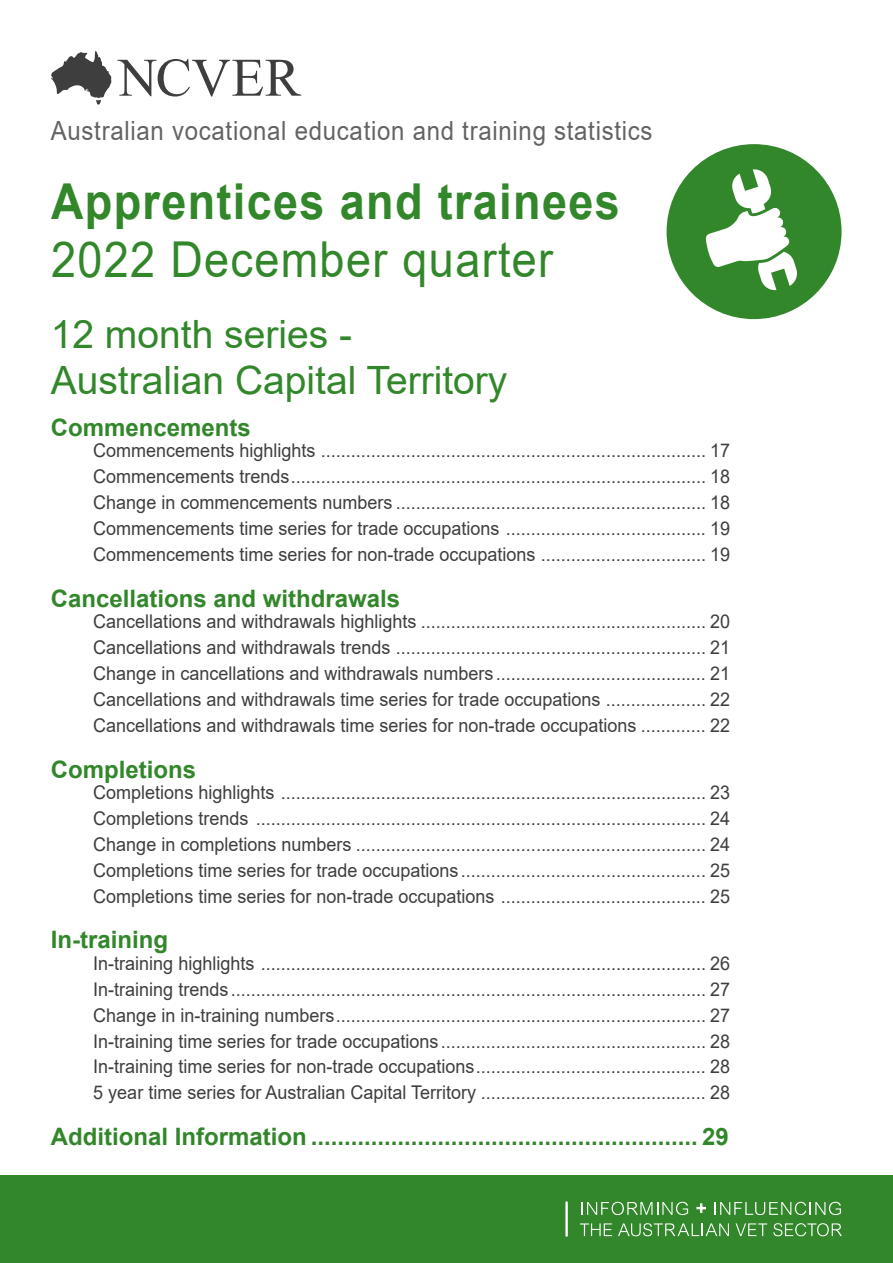
<style>
.page{position:relative;width:893px;height:1263px;background:#fff}
.page>*{position:absolute;margin:0;border:0;box-sizing:border-box;transform-origin:0 0}
.t1{font:700 49.5px "Arial";letter-spacing:.03em;color:#32872a;scale:.91 1}
.t2{font:49.5px "Arial";letter-spacing:.03em;color:#32872a;scale:.91 1}
.t3{font:39px/46.8px "Arial";color:#32872a}
.t4{font:26.4px "Arial";letter-spacing:.03em;color:#636366;scale:.91 1}
.t5{font:700 24px "Arial";color:#32872a}
.t6{font:18.9px "Arial";color:#3e3e3f;scale:.95 1}
</style>
<div class="page">
<div style="left:667px;top:144px;width:174px;height:175px;background:#32872a;border-radius:50%"></div>
<svg style="left:706px;top:169px;width:91px;height:122px"></svg>
<svg style="left:51px;top:51px;width:250px;height:54px"></svg>
<div style="left:0;top:1175px;width:893px;height:88px;background:#32872a"></div>
<svg style="left:581px;top:1202px;width:107px;height:13px"></svg>
<svg style="left:696px;top:1203px;width:10px;height:10px"></svg>
<svg style="left:715px;top:1202px;width:126px;height:13px"></svg>
<svg style="left:580px;top:1223px;width:32px;height:13px"></svg>
<svg style="left:618px;top:1223px;width:111px;height:13px"></svg>
<svg style="left:735px;top:1223px;width:32px;height:13px"></svg>
<svg style="left:773px;top:1223px;width:69px;height:13px"></svg>
<hr style="left:565px;top:1201px;width:3px;height:36px;background:#fff">
<p class="t4" style="left:51px;top:113px;width:663px">Australian vocational education and training statistics</p>
<p class="t1" style="left:51px;top:166px;width:626px">Apprentices and trainees</p>
<p class="t2" style="left:51px;top:226px;width:553px">2022 December quarter</p>
<p class="t3" style="left:51px;top:310px;width:458px">12 month series -<br>Australian Capital Territory</p>
<p class="t5" style="left:51px;top:410px;width:202px">Commencements</p>
<p class="t6" style="left:93px;top:438px;width:672px">Commencements highlights ............................................................................. 17</p>
<p class="t6" style="left:93px;top:464px;width:672px">Commencements trends................................................................................... 18</p>
<p class="t6" style="left:93px;top:489px;width:672px">Change in commencements numbers .............................................................. 18</p>
<p class="t6" style="left:93px;top:515px;width:672px">Commencements time series for trade occupations ........................................ 19</p>
<p class="t6" style="left:93px;top:541px;width:672px">Commencements time series for non-trade occupations ................................. 19</p>
<p class="t5" style="left:51px;top:581px;width:351px">Cancellations and withdrawals</p>
<p class="t6" style="left:93px;top:609px;width:672px">Cancellations and withdrawals highlights ......................................................... 20</p>
<p class="t6" style="left:93px;top:634px;width:672px">Cancellations and withdrawals trends .............................................................. 21</p>
<p class="t6" style="left:93px;top:660px;width:672px">Change in cancellations and withdrawals numbers .......................................... 21</p>
<p class="t6" style="left:93px;top:686px;width:672px">Cancellations and withdrawals time series for trade occupations .................... 22</p>
<p class="t6" style="left:93px;top:712px;width:672px">Cancellations and withdrawals time series for non-trade occupations ............. 22</p>
<p class="t5" style="left:51px;top:752px;width:147px">Completions</p>
<p class="t6" style="left:93px;top:779px;width:672px">Completions highlights ..................................................................................... 23</p>
<p class="t6" style="left:93px;top:805px;width:672px">Completions trends .......................................................................................... 24</p>
<p class="t6" style="left:93px;top:831px;width:672px">Change in completions numbers ...................................................................... 24</p>
<p class="t6" style="left:93px;top:857px;width:672px">Completions time series for trade occupations ................................................. 25</p>
<p class="t6" style="left:93px;top:883px;width:672px">Completions time series for non-trade occupations ......................................... 25</p>
<p class="t5" style="left:51px;top:923px;width:119px">In-training</p>
<p class="t6" style="left:93px;top:950px;width:672px">In-training highlights ......................................................................................... 26</p>
<p class="t6" style="left:93px;top:976px;width:672px">In-training trends ............................................................................................... 27</p>
<p class="t6" style="left:93px;top:1002px;width:672px">Change in in-training numbers.......................................................................... 27</p>
<p class="t6" style="left:93px;top:1028px;width:672px">In-training time series for trade occupations ..................................................... 28</p>
<p class="t6" style="left:93px;top:1054px;width:672px">In-training time series for non-trade occupations.............................................. 28</p>
<p class="t6" style="left:93px;top:1079px;width:672px">5 year time series for Australian Capital Territory ............................................. 28</p>
<p class="t5" style="left:51px;top:1120px;width:679px">Additional Information .......................................................... 29</p>
</div>
